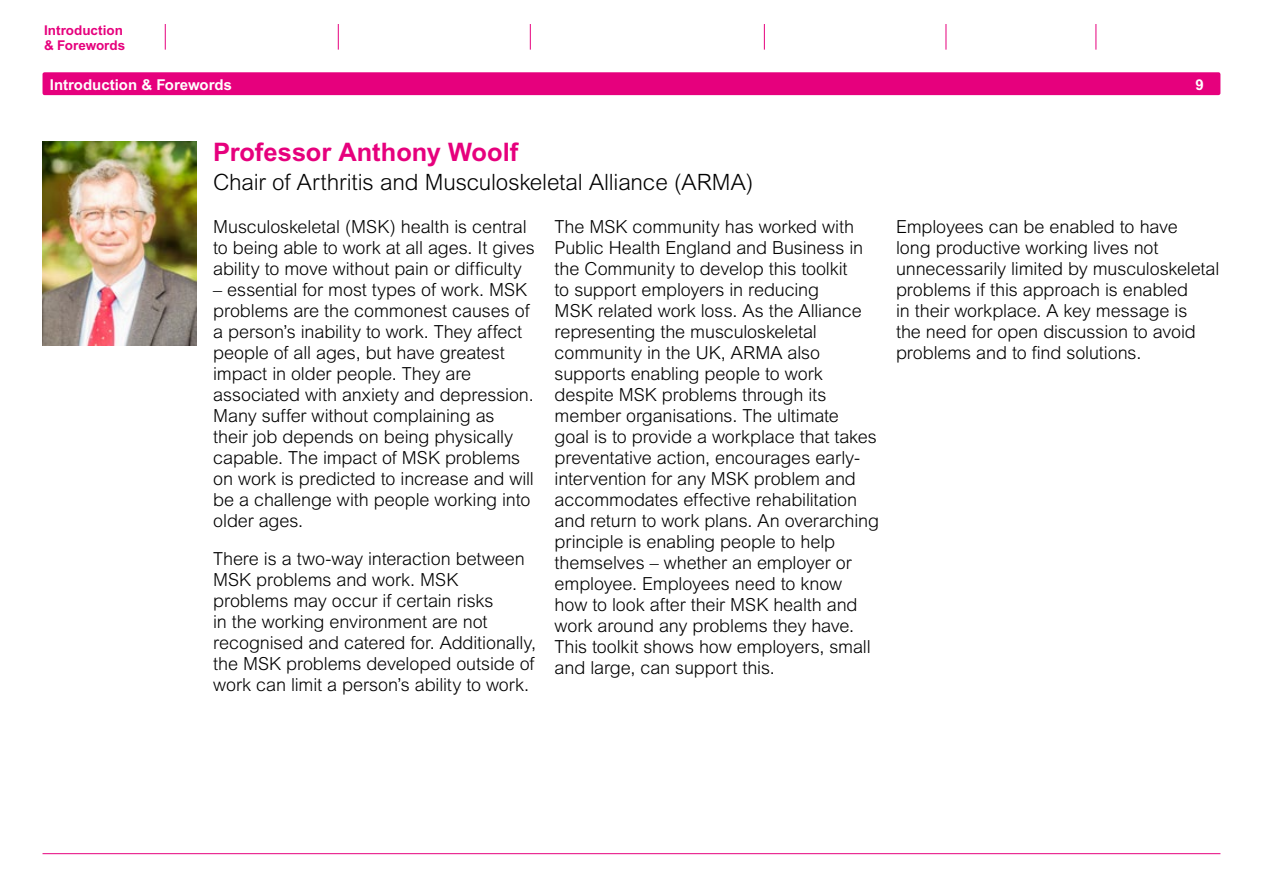
<style>
.page{position:relative;width:1263px;height:893px;background:#fff}
.page>*{position:absolute;margin:0;border:0;box-sizing:border-box;transform-origin:0 0}
.t1{font:700 25.5px "Arial";letter-spacing:-.005em;color:#e6007d}
.t2{font:300 22.5px "Arial";letter-spacing:-.01em;color:#000}
.t3{font:300 18px/21px "Arial";letter-spacing:-.005em;color:#000}
.t4{font:700 15px "Arial";color:#fff}
.t5{font:700 13.5px/15px "Arial";color:#e6007d}
</style>
<div class="page">
<hr style="left:43px;top:853px;width:1177px;height:1px;background:#e6007d">
<svg style="left:165px;top:24px;width:1px;height:26px"></svg>
<svg style="left:338px;top:24px;width:1px;height:26px"></svg>
<svg style="left:530px;top:24px;width:1px;height:26px"></svg>
<svg style="left:764px;top:24px;width:1px;height:26px"></svg>
<svg style="left:945px;top:24px;width:1px;height:26px"></svg>
<svg style="left:1095px;top:24px;width:1px;height:26px"></svg>
<div style="left:43px;top:72px;width:1177px;height:23px;background:#e6007d;border-radius:2px"></div>
<img style="left:43px;top:141px;width:153px;height:204px">
<p class="t5" style="left:44px;top:22px;width:83px">Introduction &amp; Forewords</p>
<p class="t4" style="left:50px;top:76px;width:183px">Introduction &amp; Forewords</p>
<p class="t4" style="left:1195px;top:76px;width:10px">9</p>
<h1 class="t1" style="left:213px;top:137px;width:307px">Professor Anthony Woolf</h1>
<p class="t2" style="left:213px;top:169px;width:541px">Chair of Arthritis and Musculoskeletal Alliance (ARMA)</p>
<p class="t3" style="left:213px;top:216px;width:323px">Musculoskeletal (MSK) health is central to being able to work at all ages. It gives ability to move without pain or difficulty</p>
<p class="t3" style="left:213px;top:279px;width:322px">– essential for most types of work. MSK problems are the commonest causes of a person’s inability to work. They affect people of all ages, but have greatest impact in older people. They are associated with anxiety and depression.<br>Many suffer without complaining as<br>their job depends on being physically capable. The impact of MSK problems on work is predicted to increase and will be a challenge with people working into older ages.</p>
<p class="t3" style="left:213px;top:548px;width:324px">There is a two-way interaction between MSK problems and work. MSK problems may occur if certain risks<br>in the working environment are not recognised and catered for. Additionally, the MSK problems developed outside of work can limit a person’s ability to work.</p>
<p class="t3" style="left:555px;top:216px;width:326px">The MSK community has worked with Public Health England and Business in the Community to develop this toolkit<br>to support employers in reducing<br>MSK related work loss. As the Alliance representing the musculoskeletal community in the UK, ARMA also supports enabling people to work despite MSK problems through its member organisations. The ultimate<br>goal is to provide a workplace that takes preventative action, encourages early&shy;intervention for any MSK problem and accommodates effective rehabilitation and return to work plans. An overarching principle is enabling people to help themselves – whether an employer or employee. Employees need to know how to look after their MSK health and work around any problems they have.<br>This toolkit shows how employers, small and large, can support this.</p>
<p class="t3" style="left:896px;top:216px;width:325px">Employees can be enabled to have<br>long productive working lives not unnecessarily limited by musculoskeletal problems if this approach is enabled<br>in their workplace. A key message is<br>the need for open discussion to avoid problems and to find solutions.</p>
</div>
